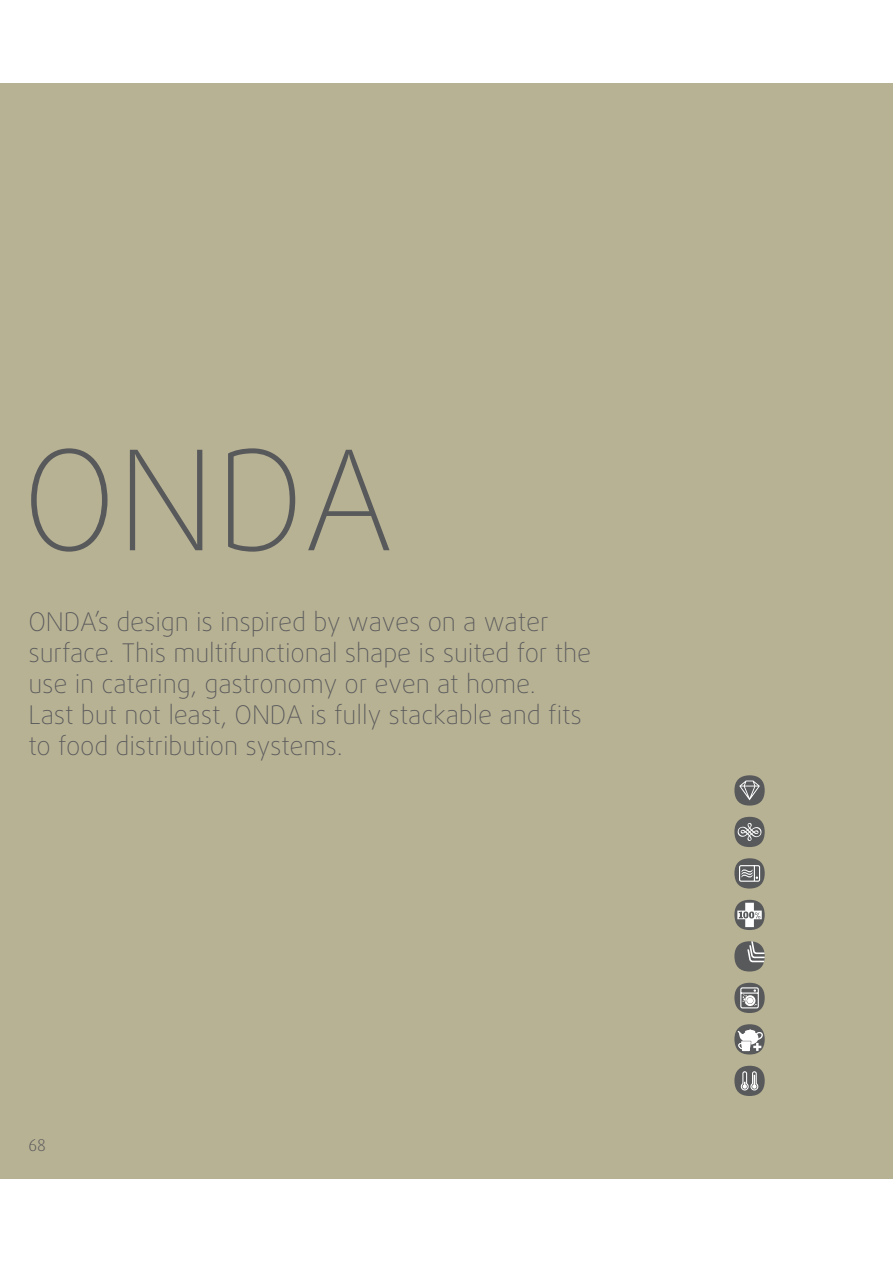
<style>
.page{position:relative;width:893px;height:1263px;background:#fff}
.page>*{position:absolute;margin:0;border:0;box-sizing:border-box;transform-origin:0 0}
.t1{font:100 138.9px "Daxline Pro";color:#58595b}
.t2{font:100 25.8px/30.9px "Daxline Pro";letter-spacing:-.005em;color:#58595b}
.t3{font:300 17.1px "Dax";color:#58595b}
</style>
<div class="page">
<div style="left:0;top:84px;width:893px;height:1095px;background:#b8b294"></div>
<div style="left:734px;top:775px;width:31px;height:31px;background:#58595b;border-radius:50%"></div>
<svg style="left:739px;top:781px;width:21px;height:19px"></svg>
<div style="left:734px;top:858px;width:31px;height:31px;background:#58595b;border-radius:50%"></div>
<svg style="left:739px;top:865px;width:21px;height:17px"></svg>
<svg style="left:734px;top:900px;width:31px;height:30px"></svg>
<svg style="left:737px;top:903px;width:25px;height:24px"></svg>
<div style="left:734px;top:983px;width:31px;height:30px;background:#58595b;border-radius:50%"></div>
<svg style="left:740px;top:987px;width:19px;height:21px"></svg>
<div style="left:734px;top:1066px;width:31px;height:30px;background:#58595b;border-radius:50%"></div>
<svg style="left:741px;top:1071px;width:17px;height:20px"></svg>
<div style="left:734px;top:1024px;width:31px;height:31px;background:#58595b;border-radius:50%"></div>
<svg style="left:737px;top:1029px;width:26px;height:23px"></svg>
<div style="left:734px;top:817px;width:31px;height:30px;background:#58595b;border-radius:50%"></div>
<svg style="left:738px;top:823px;width:23px;height:18px"></svg>
<div style="left:734px;top:941px;width:31px;height:31px;background:#58595b;border-radius:50%"></div>
<svg style="left:747px;top:941px;width:18px;height:21px"></svg>
<h1 class="t1" style="left:22px;top:442px;width:373px">ONDA</h1>
<p class="t2" style="left:28px;top:608px;width:564px">ONDA’s design is inspired by waves on a water surface. This multifunctional shape is suited for the use in catering, gastronomy or even at home.<br>Last but not least, ONDA is fully stackable and fits to food distribution systems.</p>
<p class="t3" style="left:28px;top:1135px;width:19px">68</p>
</div>
